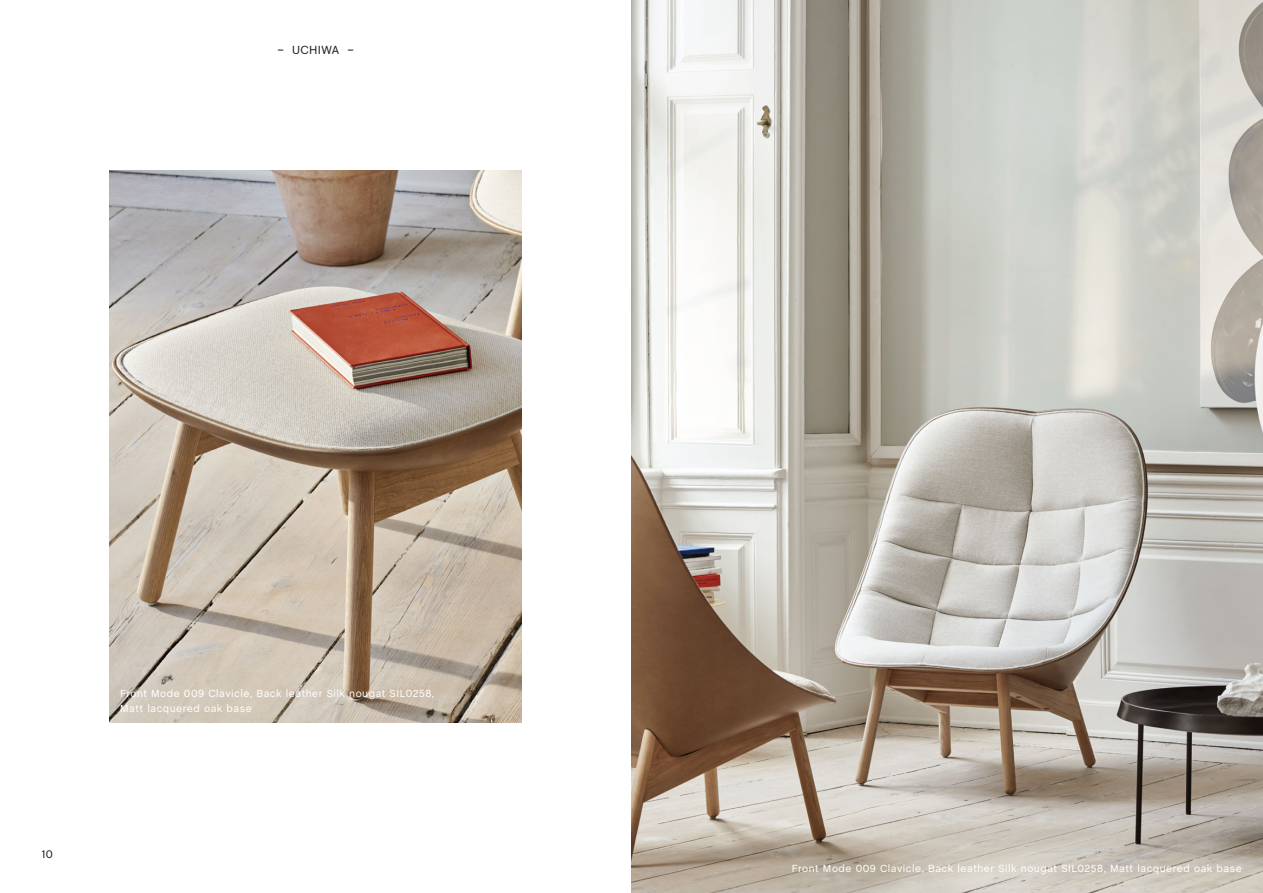
<style>
.page{position:relative;width:1263px;height:893px;background:#fff}
.page>*{position:absolute;margin:0;border:0;box-sizing:border-box;transform-origin:0 0}
._03_Page_Header{font:12px "Chalet";letter-spacing:.03em;color:#231f20}
.t1{font:11.25px "Chalet";color:#231f20}
._08_Caption_text{font:10.5px/15px "Chalet";letter-spacing:.05em;color:#fff}
</style>
<div class="page">
<img style="left:631px;top:0;width:632px;height:893px">
<img style="left:109px;top:170px;width:413px;height:553px">
<p class="_03_Page_Header" style="left:277px;top:43px;width:78px">– UCHIWA –</p>
<p class="t1" style="left:42px;top:847px;width:13px">10</p>
<p class="_08_Caption_text" style="left:120px;top:686px;width:316px">Front Mode 009 Clavicle, Back leather Silk nougat SIL0258,<br>Matt lacquered oak base</p>
<p class="_08_Caption_text" style="left:792px;top:861px;width:451px">Front Mode 009 Clavicle, Back leather Silk nougat SIL0258, Matt lacquered oak base</p>
</div>
